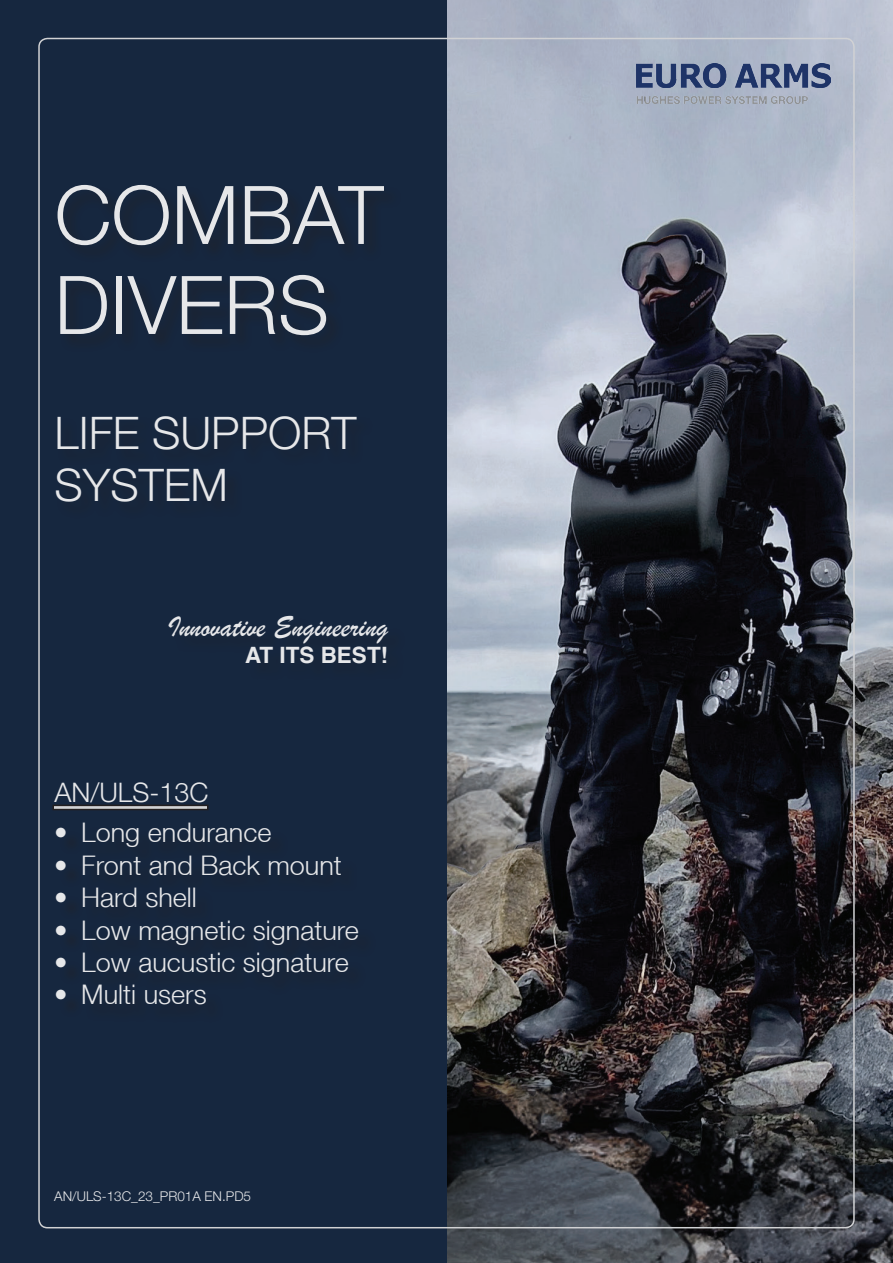
<style>
.page{position:relative;width:893px;height:1263px;background:#fff}
.page>*{position:absolute;margin:0;border:0;box-sizing:border-box;transform-origin:0 0}
.t1{font:300 81px/90px "Helvetica Neue";color:#e6e7e9}
.t2{font:300 45px/52.5px "Helvetica Neue";color:#e6e7e9}
.t3{font:30px "Brush Script";color:#e6e7e9}
.t4{font:300 27px "Helvetica Neue LT";color:#e6e7e9}
.t5{font:300 27px "Helvetica Neue";color:#e6e7e9}
.t6{font:700 22.5px "Helvetica LT";color:#e6e7e9}
.t7{font:300 13.5px "Helvetica Neue";color:#e6e7e9}
</style>
<div class="page">
<img style="left:446px;top:0;width:447px;height:1263px">
<div style="left:0;top:0;width:446px;height:1263px;background:#16273f"></div>
<img style="left:637px;top:64px;width:194px;height:39px">
<div style="left:52px;top:805px;width:157px;height:5px;border:2px solid #231f20"></div>
<h1 class="t1" style="left:54px;top:168px;width:331px">COMBAT<br>DIVERS</h1>
<h2 class="t2" style="left:55px;top:405px;width:304px">LIFE SUPPORT<br>SYSTEM</h2>
<p class="t3" style="left:168px;top:608px;width:222px">Innovative Engineering</p>
<p class="t6" style="left:245px;top:641px;width:144px">AT ITS BEST!</p>
<p class="t5" style="left:54px;top:775px;width:156px">AN/ULS-13C</p>
<p class="t4" style="left:54px;top:816px;width:219px">• Long endurance</p>
<p class="t4" style="left:54px;top:849px;width:289px">• Front and Back mount</p>
<p class="t4" style="left:54px;top:881px;width:144px">• Hard shell</p>
<p class="t4" style="left:54px;top:913px;width:306px">• Low magnetic signature</p>
<p class="t4" style="left:54px;top:946px;width:296px">• Low aucustic signature</p>
<p class="t4" style="left:54px;top:978px;width:154px">• Multi users</p>
<p class="t7" style="left:54px;top:1187px;width:198px">AN/ULS-13C_23_PR01A EN.PD5</p>
</div>
